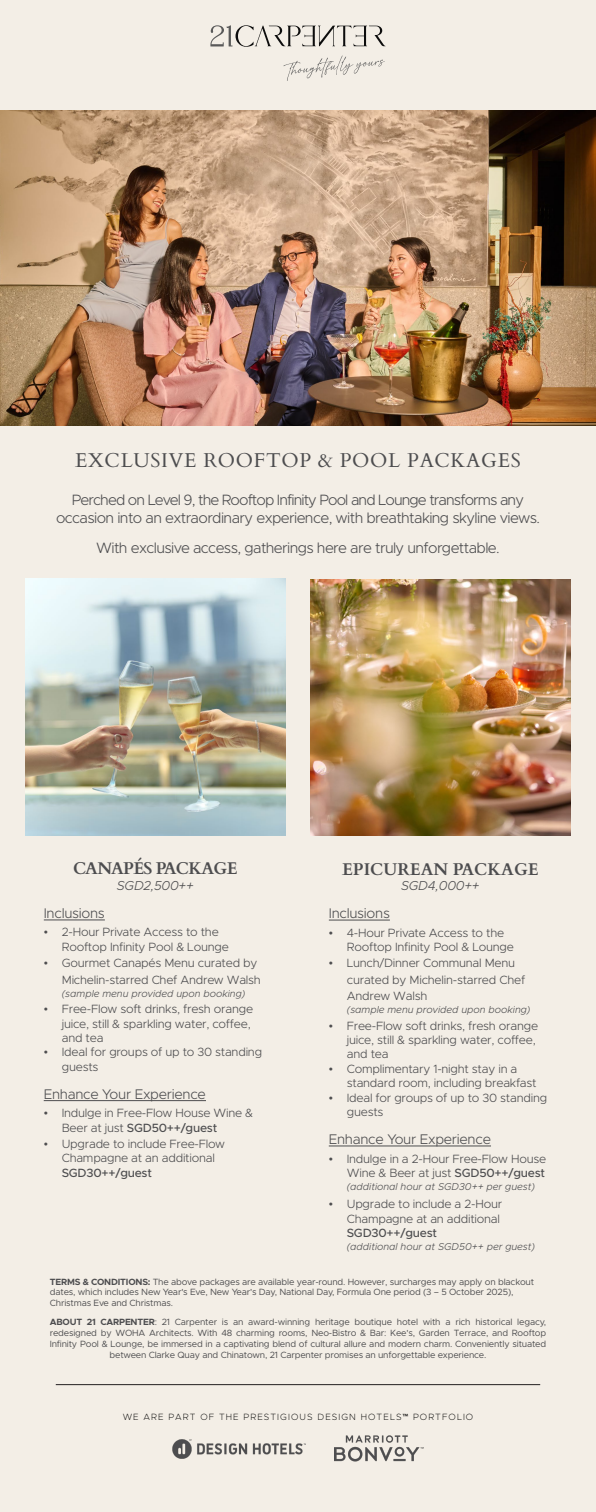
<style>
.page{position:relative;width:596px;height:1512px;background:#fff}
.page>*{position:absolute;margin:0;border:0;box-sizing:border-box;transform-origin:0 0}
.t1{font:20px "Cardo";letter-spacing:.035em;color:#4d4d4f}
.t2{font:700 17px "Cardo";color:#4d4d4f}
.t3{font:700 17px "Cardo";letter-spacing:-.04em;color:#4d4d4f}
.t4{font:300 15px/18px "Metropolis";letter-spacing:-.04em;color:#4d4d4f;text-align:center}
.t5{font:300 14px "Metropolis";letter-spacing:-.02em;color:#4d4d4f}
.t6{font:italic 300 13px "Metropolis";letter-spacing:-.02em;color:#4d4d4f}
.t7{font:300 12px/14.4px "Metropolis";letter-spacing:-.02em;color:#4d4d4f}
.t8{font:500 12px "Metropolis";letter-spacing:-.02em;color:#4d4d4f}
.t9{font:italic 300 10px "Metropolis";color:#4d4d4f}
.t10{font:9.1px/10.9px "Metropolis";letter-spacing:-.02em;color:#4d4d4f}
.t11{font:200 9.1px "Metropolis";letter-spacing:.12em;color:#000}
.s1{font-family:"Times New Roman";font-weight:400}
.s2{font-weight:500}
.s3{font-weight:700}
.s4{font-family:"Myriad Pro";font-weight:400}
</style>
<div class="page">
<div style="left:0;top:0;width:595px;height:1511px;background:#f3eee6"></div>
<svg style="left:210px;top:25px;width:175px;height:22px"></svg>
<svg style="left:283px;top:56px;width:101px;height:25px"></svg>
<img style="left:0;top:111px;width:595px;height:314px">
<img style="left:25px;top:579px;width:260px;height:256px">
<hr style="left:44px;top:919px;width:61px;height:1px;background:#4d4d4f">
<hr style="left:44px;top:1100px;width:162px;height:1px;background:#4d4d4f">
<hr style="left:328px;top:919px;width:61px;height:1px;background:#4d4d4f">
<hr style="left:328px;top:1145px;width:162px;height:1px;background:#4d4d4f">
<img style="left:310px;top:579px;width:260px;height:256px">
<hr style="left:56px;top:1384px;width:484px;height:1px;background:#231f20">
<img style="left:335px;top:1435px;width:88px;height:26px">
<img style="left:172px;top:1439px;width:133px;height:19px">
<h1 class="t1" style="left:75px;top:444px;width:447px">EXCLUSIVE ROOFTOP &amp; POOL PACKAGES</h1>
<p class="t4" style="left:56px;top:491px;width:485px">Perched on Level 9, the Rooftop Infinity Pool and Lounge transforms any occasion into an extraordinary experience, with breathtaking skyline views.</p>
<p class="t4" style="left:96px;top:539px;width:405px">With exclusive access, gatherings here are truly unforgettable.</p>
<h2 class="t3" style="left:73px;top:855px;width:166px">CANAPÉS PACKAGE</h2>
<p class="t6" style="left:117px;top:877px;width:78px">SGD2,500++</p>
<p class="t5" style="left:44px;top:904px;width:62px">Inclusions</p>
<p class="t7" style="left:62px;top:925px;width:168px;text-indent:-18px"><span class="s1">•</span> 2-Hour Private Access to the<br>Rooftop Infinity Pool &amp; Lounge</p>
<p class="t7" style="left:44px;top:955px;width:218px;line-height:16.4px;text-align:right"><span class="s1">•</span> Gourmet Canapés Menu curated by<br>Michelin-starred Chef Andrew Walsh</p>
<p class="t9" style="left:62px;top:987px;width:185px">(sample menu provided upon booking)</p>
<p class="t7" style="left:62px;top:1001px;width:193px;text-indent:-18px"><span class="s1">•</span> Free-Flow soft drinks, fresh orange juice, still &amp; sparkling water, coffee, and tea</p>
<p class="t7" style="left:62px;top:1044px;width:202px;text-indent:-18px"><span class="s1">•</span> Ideal for groups of up to 30 standing guests</p>
<p class="t5" style="left:44px;top:1085px;width:164px">Enhance Your Experience</p>
<p class="t7" style="left:62px;top:1105px;width:193px;text-indent:-18px"><span class="s1">•</span> Indulge in Free-Flow House Wine &amp;<br>Beer at just <span class="s2">SGD50++/guest</span></p>
<p class="t7" style="left:62px;top:1136px;width:165px;text-indent:-18px"><span class="s1">•</span> Upgrade to include Free-Flow<br>Champagne at an additional</p>
<p class="t8" style="left:62px;top:1165px;width:92px">SGD30++/guest</p>
<h2 class="t2" style="left:342px;top:855px;width:198px">EPICUREAN PACKAGE</h2>
<p class="t6" style="left:401px;top:877px;width:80px">SGD4,000++</p>
<p class="t5" style="left:328px;top:904px;width:62px">Inclusions</p>
<p class="t7" style="left:346px;top:925px;width:168px;text-indent:-18px"><span class="s1">•</span> 4-Hour Private Access to the<br>Rooftop Infinity Pool &amp; Lounge</p>
<p class="t7" style="left:346px;top:955px;width:180px;line-height:16.4px;text-indent:-18px"><span class="s1">•</span> Lunch/Dinner Communal Menu curated by Michelin-starred Chef<br>Andrew Walsh</p>
<p class="t9" style="left:346px;top:1003px;width:185px">(sample menu provided upon booking)</p>
<p class="t7" style="left:346px;top:1018px;width:193px;text-indent:-18px"><span class="s1">•</span> Free-Flow soft drinks, fresh orange juice, still &amp; sparkling water, coffee, and tea</p>
<p class="t7" style="left:346px;top:1061px;width:191px;text-indent:-18px"><span class="s1">•</span> Complimentary 1-night stay in a standard room, including breakfast</p>
<p class="t7" style="left:346px;top:1090px;width:202px;text-indent:-18px"><span class="s1">•</span> Ideal for groups of up to 30 standing guests</p>
<p class="t5" style="left:328px;top:1130px;width:164px">Enhance Your Experience</p>
<p class="t7" style="left:328px;top:1151px;width:219px;text-align:right"><span class="s1">•</span> Indulge in a 2-Hour Free-Flow House<br>Wine &amp; Beer at just <span class="s2">SGD50++/guest</span></p>
<p class="t9" style="left:346px;top:1180px;width:189px">(additional hour at SGD30++ per guest)</p>
<p class="t7" style="left:328px;top:1196px;width:175px;text-align:right"><span class="s1">•</span> Upgrade to include a 2-Hour<br>Champagne at an additional</p>
<p class="t8" style="left:346px;top:1225px;width:92px">SGD30++/guest</p>
<p class="t9" style="left:346px;top:1240px;width:190px">(additional hour at SGD50++ per guest)</p>
<p class="t10" style="left:50px;top:1275px;width:485px"><span class="s3">TERMS &amp; CONDITIONS:</span> The above packages are available year-round. However, surcharges may apply on blackout dates, which includes New Year's Eve, New Year's Day, National Day, Formula One period (3 – 5 October 2025),<br>Christmas Eve and Christmas.</p>
<p class="t10" style="left:50px;top:1316px;width:497px;text-align:center"><span class="s3">ABOUT 21 CARPENTER</span>: 21 Carpenter is an award-winning heritage boutique hotel with a rich historical legacy, redesigned by WOHA Architects. With 48 charming rooms, Neo-Bistro &amp; Bar: Kee's, Garden Terrace, and Rooftop Infinity Pool &amp; Lounge, be immersed in a captivating blend of cultural allure and modern charm. Conveniently situated between Clarke Quay and Chinatown, 21 Carpenter promises an unforgettable experience.</p>
<p class="t11" style="left:123px;top:1410px;width:352px">WE ARE PART OF THE PRESTIGIOUS DESIGN HOTELS<span class="s4">™</span> PORTFOLIO</p>
</div>
